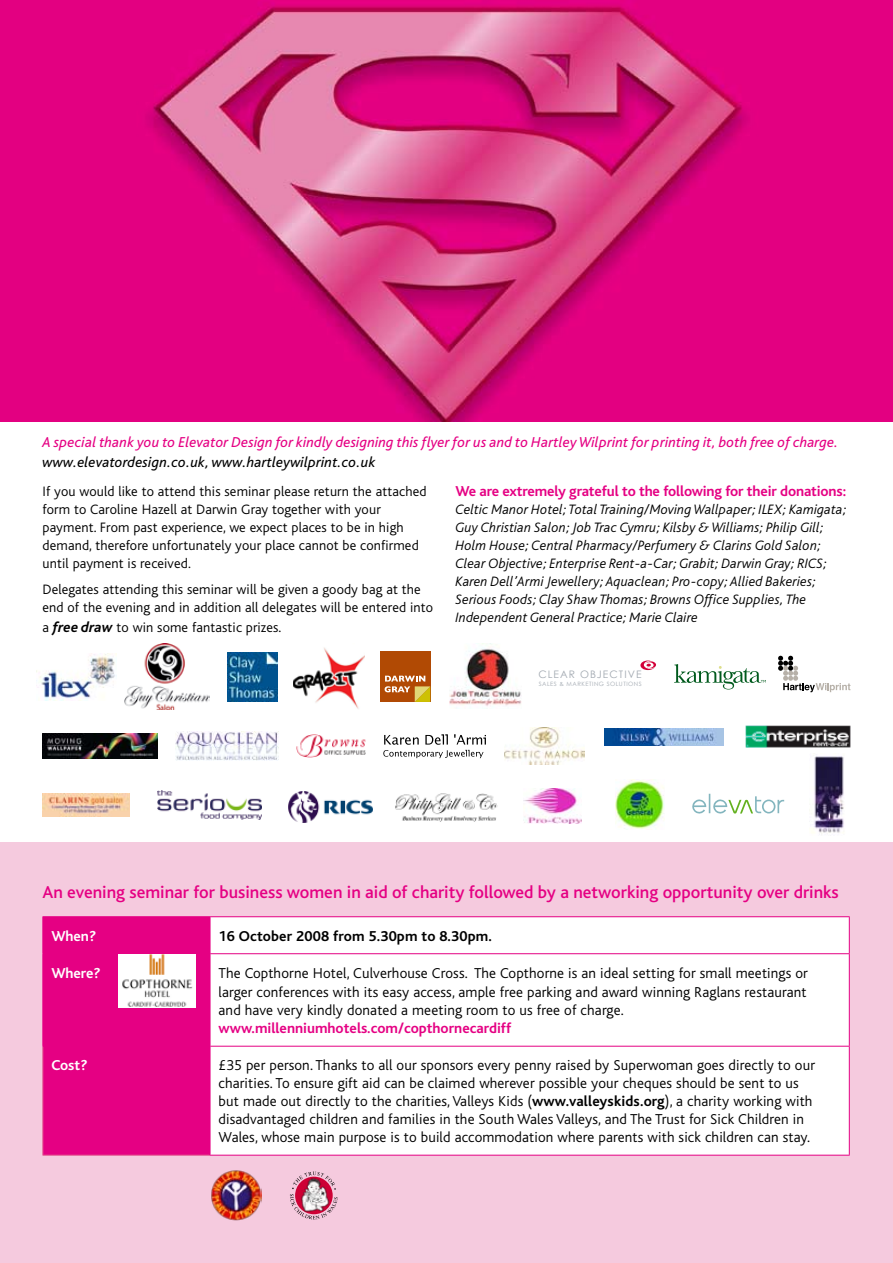
<style>
.page{position:relative;width:893px;height:1263px;background:#f5cade}
.page>*{position:absolute;margin:0;border:0;box-sizing:border-box;transform-origin:0 0}
.t1{font:500 18px "Bliss";color:#e50083}
.t2{font:300 15px/18px "Bliss";letter-spacing:.01em;color:#000;text-align:justify}
.t3{font:italic 15px "Bliss";letter-spacing:.01em;color:#e50083}
.t4{font:700 15px "Bliss";letter-spacing:-.01em;color:#e50083}
.t5{font:italic 15px "Bliss";letter-spacing:.01em;color:#000}
.t6{font:700 15px "Bliss";letter-spacing:.01em;color:#000}
.t7{font:700 15px "Bliss";color:#fff}
.t8{font:italic 300 14.25px/18px "Bliss";letter-spacing:.01em;color:#000}
.t9{font:300 14.25px/18px "Bliss";letter-spacing:.01em;color:#000}
.t10{font:10.35px "Century Gothic";letter-spacing:.1em;color:#a1a8b0}
.t11{font:5.85px "Century Gothic";letter-spacing:.085em;color:#a1a8b0}
.s1{font-weight:700;font-style:italic;font-size:15px}
.s2{font-weight:700}
</style>
<div class="page">
<div style="left:0;top:421px;width:893px;height:421px;background:#fff"></div>
<img style="left:0;top:0;width:893px;height:421px">
<img style="left:504px;top:728px;width:81px;height:36px">
<div style="left:380px;top:652px;width:50px;height:50px;background:#b14a04"></div>
<svg style="left:385px;top:676px;width:45px;height:26px"></svg>
<img style="left:745px;top:725px;width:106px;height:22px">
<svg style="left:640px;top:660px;width:15px;height:10px"></svg>
<svg style="left:644px;top:661px;width:12px;height:8px"></svg>
<svg style="left:645px;top:661px;width:11px;height:7px"></svg>
<svg style="left:645px;top:662px;width:9px;height:6px"></svg>
<svg style="left:646px;top:663px;width:5px;height:4px"></svg>
<img style="left:293px;top:647px;width:72px;height:62px">
<img style="left:124px;top:644px;width:85px;height:65px">
<img style="left:616px;top:779px;width:48px;height:51px">
<img style="left:37px;top:653px;width:80px;height:47px">
<img style="left:450px;top:648px;width:72px;height:61px">
<img style="left:604px;top:728px;width:119px;height:18px">
<svg style="left:674px;top:664px;width:92px;height:25px"></svg>
<img style="left:176px;top:731px;width:103px;height:30px">
<img style="left:42px;top:733px;width:115px;height:25px">
<img style="left:395px;top:793px;width:103px;height:29px">
<img style="left:523px;top:788px;width:58px;height:35px">
<img style="left:288px;top:792px;width:84px;height:30px">
<img style="left:297px;top:734px;width:69px;height:24px">
<img style="left:811px;top:756px;width:33px;height:78px">
<img style="left:157px;top:790px;width:105px;height:29px">
<svg style="left:692px;top:794px;width:92px;height:20px"></svg>
<svg style="left:383px;top:734px;width:103px;height:24px"></svg>
<img style="left:43px;top:794px;width:87px;height:22px">
<svg style="left:778px;top:656px;width:72px;height:36px"></svg>
<div style="left:43px;top:917px;width:167px;height:238px;background:#e50083"></div>
<div style="left:211px;top:917px;width:638px;height:238px;background:#fff"></div>
<hr style="left:42px;top:1046px;width:1px;height:109px;background:#e2568e">
<hr style="left:42px;top:1155px;width:168px;height:1px;background:#e2568e">
<hr style="left:42px;top:916px;width:168px;height:1px;background:#e50083">
<hr style="left:42px;top:917px;width:1px;height:36px;background:#e50083">
<hr style="left:42px;top:953px;width:168px;height:1px;background:#e50083">
<hr style="left:42px;top:954px;width:1px;height:92px;background:#e50083">
<hr style="left:42px;top:1046px;width:168px;height:1px;background:#e50083">
<hr style="left:210px;top:916px;width:640px;height:1px;background:#e50083">
<hr style="left:210px;top:917px;width:1px;height:36px;background:#e50083">
<hr style="left:849px;top:917px;width:1px;height:36px;background:#e50083">
<hr style="left:210px;top:953px;width:640px;height:1px;background:#e50083">
<hr style="left:210px;top:954px;width:1px;height:92px;background:#e50083">
<hr style="left:849px;top:954px;width:1px;height:92px;background:#e50083">
<hr style="left:210px;top:1046px;width:640px;height:1px;background:#e50083">
<hr style="left:210px;top:1046px;width:1px;height:109px;background:#e50083">
<hr style="left:849px;top:1046px;width:1px;height:109px;background:#e50083">
<hr style="left:210px;top:1155px;width:640px;height:1px;background:#e50083">
<img style="left:118px;top:954px;width:78px;height:53px">
<img style="left:211px;top:1170px;width:50px;height:50px">
<svg style="left:290px;top:1171px;width:48px;height:48px"></svg>
<img style="left:228px;top:652px;width:49px;height:50px">
<p class="t3" style="left:43px;top:435px;width:797px">A special thank you to Elevator Design for kindly designing this flyer for us and to Hartley Wilprint for printing it, both free of charge.</p>
<p class="t5" style="left:43px;top:454px;width:334px">www.elevatordesign.co.uk, www.hartleywilprint.co.uk</p>
<p class="t9" style="left:43px;top:482px;width:386px">If you would like to attend this seminar please return the attached form to Caroline Hazell at Darwin Gray together with your payment. From past experience, we expect places to be in high demand, therefore unfortunately your place cannot be confirmed until payment is received.</p>
<p class="t9" style="left:43px;top:581px;width:392px">Delegates attending this seminar will be given a goody bag at the end of the evening and in addition all delegates will be entered into</p>
<p class="t9" style="left:43px;top:618px;width:240px">a <span class="s1">free draw</span> to win some fantastic prizes.</p>
<p class="t4" style="left:455px;top:483px;width:392px">We are extremely grateful to the following for their donations:</p>
<p class="t8" style="left:455px;top:501px;width:393px">Celtic Manor Hotel; Total Training/Moving Wallpaper; ILEX; Kamigata; Guy Christian Salon; Job Trac Cymru; Kilsby &amp; Williams; Philip Gill; Holm House; Central Pharmacy/Perfumery &amp; Clarins Gold Salon; Clear Objective; Enterprise Rent-a-Car; Grabit; Darwin Gray; RICS; Karen Dell’Armi Jewellery; Aquaclean; Pro-copy; Allied Bakeries; Serious Foods; Clay Shaw Thomas; Browns Office Supplies, The Independent General Practice; Marie Claire</p>
<p class="t10" style="left:538px;top:668px;width:105px">CLEAR OBJECTIVE</p>
<p class="t11" style="left:539px;top:680px;width:104px">SALES &amp; MARKETING SOLUTIONS</p>
<p class="t1" style="left:42px;top:882px;width:798px">An evening seminar for business women in aid of charity followed by a networking opportunity over drinks</p>
<p class="t7" style="left:51px;top:928px;width:46px">When?</p>
<p class="t6" style="left:219px;top:928px;width:275px">16 October 2008 from 5.30pm to 8.30pm.</p>
<p class="t7" style="left:51px;top:965px;width:51px">Where?</p>
<p class="t2" style="left:219px;top:964px;width:591px;line-height:18.8px">The Copthorne Hotel, Culverhouse Cross. The Copthorne is an ideal setting for small meetings or larger conferences with its easy access, ample free parking and award winning Raglans restaurant and have very kindly donated a meeting room to us free of charge.</p>
<p class="t4" style="left:219px;top:1021px;width:294px">www.millenniumhotels.com/copthornecardiff</p>
<p class="t7" style="left:51px;top:1058px;width:38px">Cost?</p>
<p class="t2" style="left:219px;top:1057px;width:598px;text-align:left">£35 per person. Thanks to all our sponsors every penny raised by Superwoman goes directly to our charities. To ensure gift aid can be claimed wherever possible your cheques should be sent to us but made out directly to the charities, Valleys Kids (<span class="s2">www.valleyskids.org</span>), a charity working with disadvantaged children and families in the South Wales Valleys, and The Trust for Sick Children in Wales, whose main purpose is to build accommodation where parents with sick children can stay.</p>
</div>
